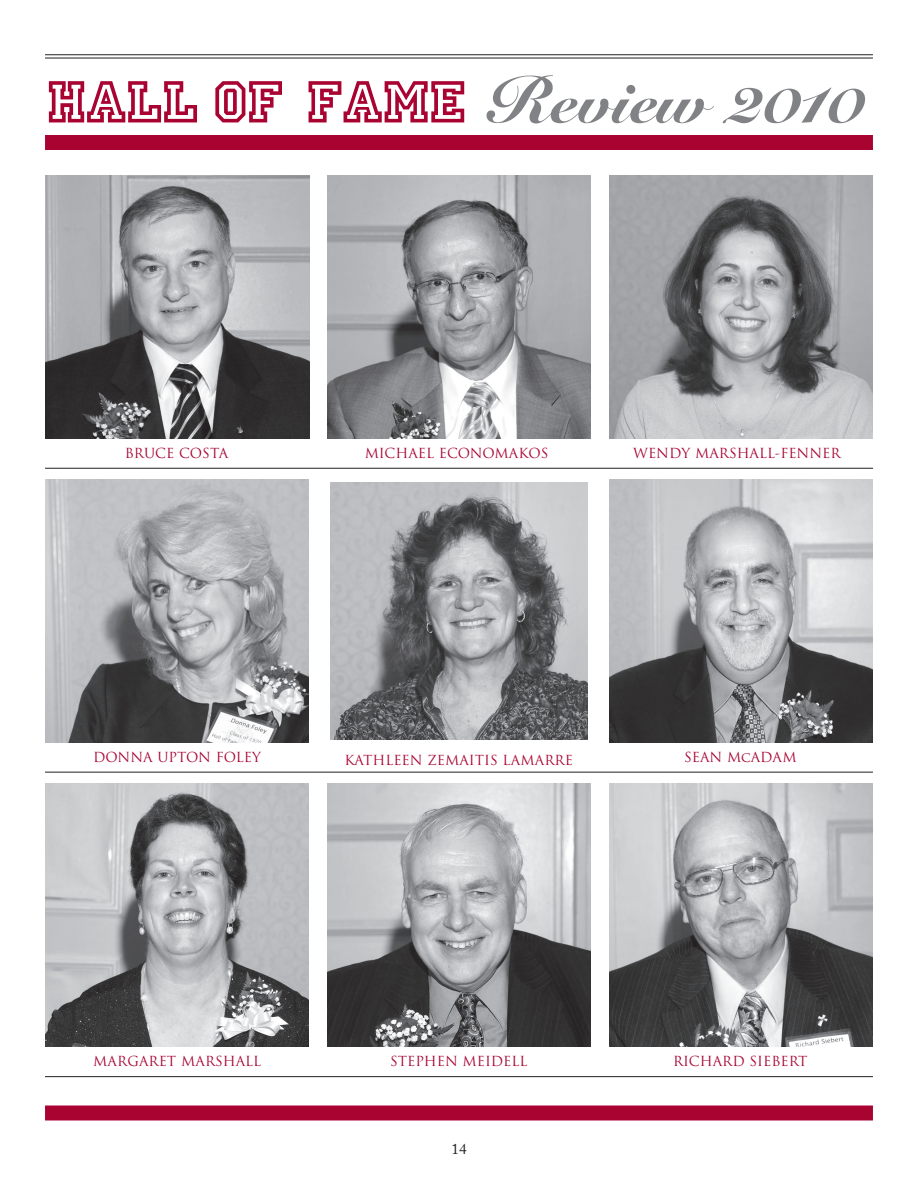
<style>
.page{position:relative;width:918px;height:1188px;background:#fff}
.page>*{position:absolute;margin:0;border:0;box-sizing:border-box;transform-origin:0 0}
.t1{font:61.95px "Princetown LET";color:#a90332}
.t2{font:15px "Adobe Caslon Pro";color:#231f20}
.t3{font:13.5px "Trajan Pro";color:#a90332}
.s1{font-family:"Snell Roundhand";font-weight:900;font-size:64.05px;color:#808285}
</style>
<div class="page">
<hr style="left:45px;top:58px;width:828px;height:1px;background:#231f20">
<hr style="left:45px;top:54px;width:828px;height:1px;background:#231f20">
<div style="left:45px;top:135px;width:828px;height:15px;background:#a90332"></div>
<img style="left:45px;top:176px;width:264px;height:263px">
<img style="left:327px;top:176px;width:264px;height:263px">
<img style="left:609px;top:176px;width:264px;height:263px">
<img style="left:45px;top:479px;width:264px;height:264px">
<img style="left:609px;top:479px;width:264px;height:264px">
<img style="left:45px;top:783px;width:264px;height:263px">
<img style="left:327px;top:783px;width:264px;height:263px">
<img style="left:609px;top:783px;width:264px;height:263px">
<hr style="left:45px;top:1076px;width:828px;height:1px;background:#231f20">
<hr style="left:45px;top:772px;width:828px;height:1px;background:#231f20">
<hr style="left:45px;top:468px;width:828px;height:1px;background:#231f20">
<div style="left:45px;top:1106px;width:828px;height:14px;background:#a90332"></div>
<img style="left:330px;top:482px;width:258px;height:258px">
<p class="t1" style="left:47px;top:65px;width:819px">HALL OF FAME <span class="s1">Review 2010</span></p>
<p class="t3" style="left:125px;top:446px;width:105px">BRUCE COSTA</p>
<p class="t3" style="left:365px;top:446px;width:185px">MICHAEL ECONOMAKOS</p>
<p class="t3" style="left:633px;top:446px;width:209px">WENDY MARSHALL-FENNER</p>
<p class="t3" style="left:93px;top:749px;width:169px">DONNA UPTON FOLEY</p>
<p class="t3" style="left:344px;top:752px;width:230px">KATHLEEN ZEMAITIS LAMARRE</p>
<p class="t3" style="left:684px;top:749px;width:114px">SEAN McADAM</p>
<p class="t3" style="left:93px;top:1054px;width:169px">MARGARET MARSHALL</p>
<p class="t3" style="left:390px;top:1054px;width:139px">STEPHEN MEIDELL</p>
<p class="t3" style="left:673px;top:1054px;width:136px">RICHARD SIEBERT</p>
<p class="t2" style="left:452px;top:1143px;width:16px">14</p>
</div>
